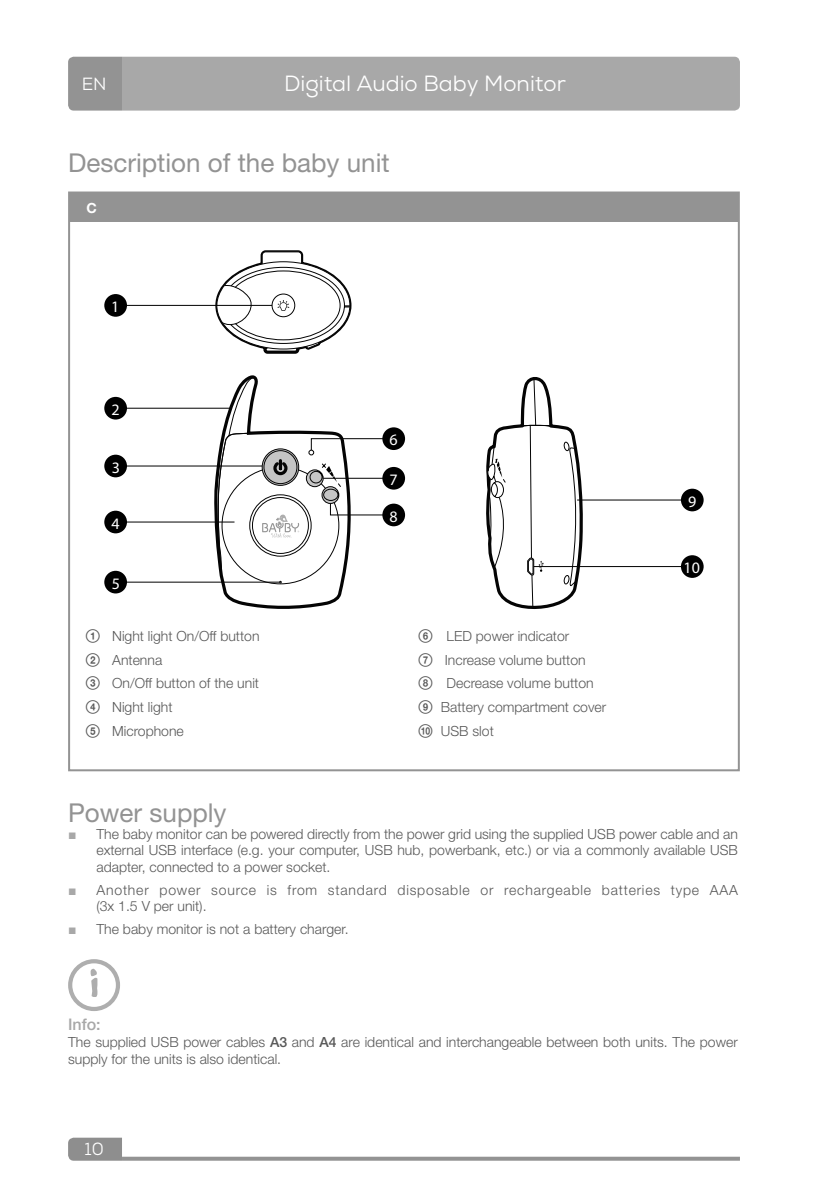
<style>
.page{position:relative;width:840px;height:1191px;background:#fff}
.page>*{position:absolute;margin:0;border:0;box-sizing:border-box;transform-origin:0 0}
.t1{font:26px "Helvetica Neue LT Pro";color:#939393}
.t2{font:22px "Nexa";color:#fff}
.t3{font:17.6px "Nexa";color:#fff}
.t4{font:16px "Myriad Pro";color:#fff}
.t5{font:500 16px "Helvetica Neue LT Pro";color:#a8a8a8}
.t6{font:300 14px/23.6px "Helvetica Neue LT Pro";color:#585858}
.t7{font:300 14px/16.8px "Helvetica Neue LT Pro";letter-spacing:.055em;color:#585858}
.t8{font:700 14px "Helvetica Neue LT Pro";color:#fff}
.s1{font-family:"Zz 3";font-weight:400}
.s2{font-family:"Arial";font-weight:400;color:#a8a8a8}
.s3{font-weight:500}
</style>
<div class="page">
<svg style="left:122px;top:1156px;width:617px;height:4px;background:#a6a6a6"></svg>
<svg style="left:68px;top:57px;width:671px;height:54px;background:#a7a7a7"></svg>
<svg style="left:68px;top:1137px;width:54px;height:23px"></svg>
<div style="left:70px;top:193px;width:667px;height:29px;background:#939393"></div>
<svg style="left:215px;top:250px;width:137px;height:54px"></svg>
<svg style="left:115px;top:304px;width:577px;height:279px"></svg>
<div style="left:104px;top:294px;width:23px;height:23px;background:#000;border-radius:50%"></div>
<div style="left:104px;top:397px;width:23px;height:22px;background:#000;border-radius:50%"></div>
<div style="left:104px;top:455px;width:23px;height:22px;background:#000;border-radius:50%"></div>
<div style="left:104px;top:511px;width:23px;height:22px;background:#000;border-radius:50%"></div>
<div style="left:104px;top:571px;width:23px;height:22px;background:#000;border-radius:50%"></div>
<div style="left:382px;top:427px;width:23px;height:23px;background:#000;border-radius:50%"></div>
<div style="left:382px;top:467px;width:23px;height:22px;background:#000;border-radius:50%"></div>
<div style="left:382px;top:503px;width:23px;height:23px;background:#000;border-radius:50%"></div>
<svg style="left:213px;top:374px;width:138px;height:235px"></svg>
<svg style="left:484px;top:372px;width:99px;height:237px"></svg>
<div style="left:680px;top:489px;width:23px;height:22px;background:#000;border-radius:50%"></div>
<div style="left:680px;top:555px;width:23px;height:23px;background:#000;border-radius:50%"></div>
<div style="left:68px;top:959px;width:52px;height:52px;border:4px solid #aeaeae;border-radius:50%"></div>
<svg style="left:91px;top:968px;width:6px;height:29px"></svg>
<p class="t3" style="left:82px;top:73px;width:26px">EN</p>
<h2 class="t2" style="left:284px;top:70px;width:283px">Digital Audio Baby Monitor</h2>
<h1 class="t1" style="left:68px;top:147px;width:323px">Description of the baby unit</h1>
<p class="t8" style="left:87px;top:199px;width:12px">C</p>
<p class="t4" style="left:111px;top:297px;width:10px">1</p>
<p class="t4" style="left:111px;top:400px;width:10px">2</p>
<p class="t4" style="left:112px;top:457px;width:10px">3</p>
<p class="t4" style="left:111px;top:513px;width:10px">4</p>
<p class="t4" style="left:112px;top:573px;width:10px">5</p>
<p class="t4" style="left:389px;top:430px;width:10px">6</p>
<p class="t4" style="left:389px;top:470px;width:10px">7</p>
<p class="t4" style="left:389px;top:506px;width:10px">8</p>
<p class="t6" style="left:85px;top:624px;width:175px"><span class="s1">1</span> Night light On/Off button<br><span class="s1">2</span> Antenna<br><span class="s1">3</span> On/Off button of the unit<br><span class="s1">4</span> Night light<br><span class="s1">5</span> Microphone</p>
<p class="t6" style="left:418px;top:624px;width:189px"><span class="s1">6</span> LED power indicator<br><span class="s1">7</span> Increase volume button<br><span class="s1">8</span> Decrease volume button<br><span class="s1">9</span> Battery compartment cover <span class="s1">q;</span> USB slot</p>
<p class="t4" style="left:687px;top:491px;width:10px">9</p>
<p class="t4" style="left:683px;top:558px;width:18px">10</p>
<h1 class="t1" style="left:68px;top:797px;width:160px">Power supply</h1>
<p class="t6" style="left:96px;top:825px;width:642px;line-height:16.8px;text-align:justify;text-indent:-28px"><span class="s2">■</span> The baby monitor can be powered directly from the power grid using the supplied USB power cable and an external USB interface (e.g. your computer, USB hub, powerbank, etc.) or via a commonly available USB adapter, connected to a power socket.</p>
<p class="t7" style="left:96px;top:881px;width:642px;text-indent:-28px"><span class="s2">■</span> Another power source is from standard disposable or rechargeable batteries type AAA (3x 1.5 V per unit).</p>
<p class="t6" style="left:68px;top:916px;width:282px"><span class="s2">■</span> The baby monitor is not a battery charger.</p>
<p class="t5" style="left:68px;top:1015px;width:34px">Info:</p>
<p class="t6" style="left:68px;top:1033px;width:670px;line-height:16.8px">The supplied USB power cables <span class="s3">A3</span> and <span class="s3">A4</span> are identical and interchangeable between both units. The power supply for the units is also identical.</p>
<p class="t3" style="left:84px;top:1138px;width:21px">10</p>
</div>
